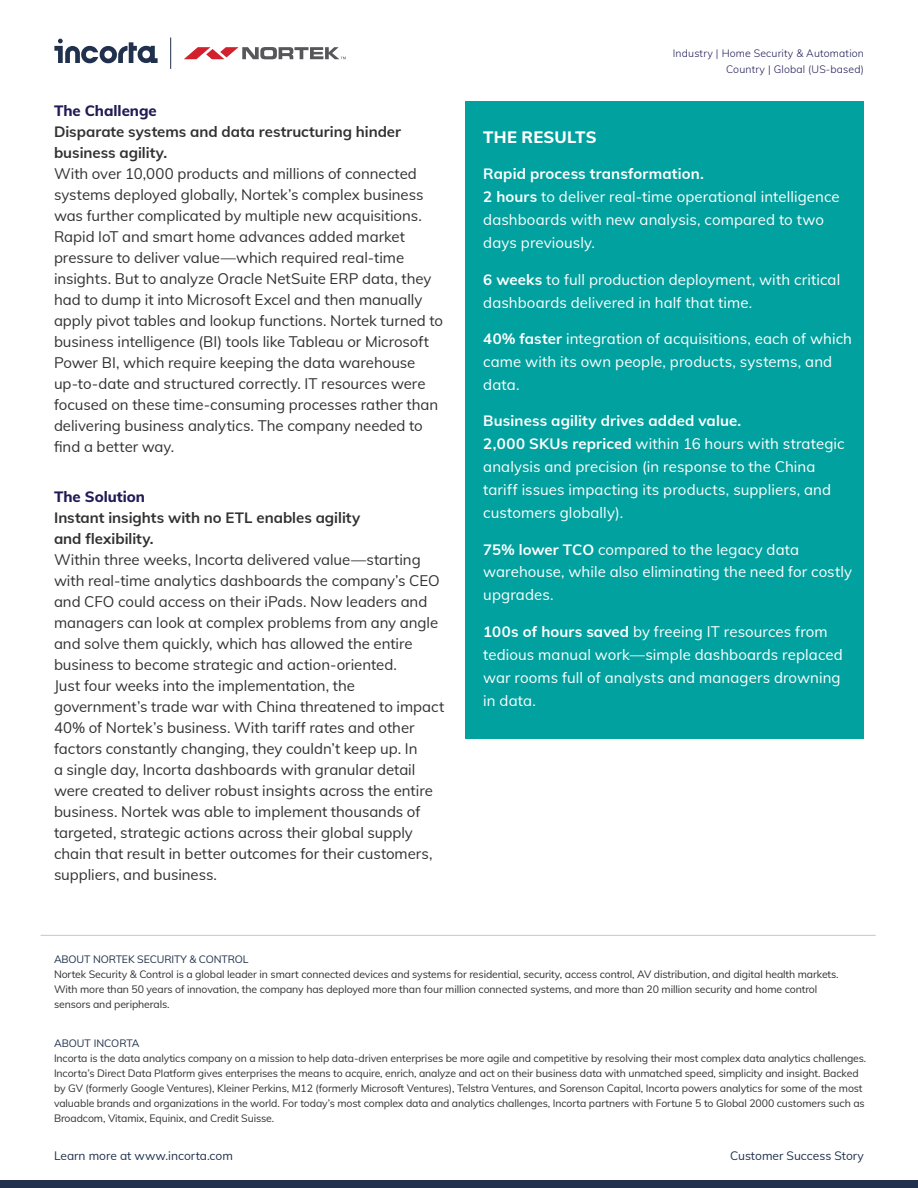
<style>
.page{position:relative;width:918px;height:1188px;background:#fff}
.page>*{position:absolute;margin:0;border:0;box-sizing:border-box;transform-origin:0 0}
.t1{font:800 16.5px "Mulish";letter-spacing:.015em;color:#fff}
.t2{font:15px/21px "Mulish";letter-spacing:-.005em;color:#323232}
.t3{font:15px/23px "Mulish";letter-spacing:.005em;color:#fff}
.t4{font:700 15px/21px "Mulish";color:#323232}
.t5{font:800 15px "Mulish";color:#201c55}
.t6{font:12px "Mulish";color:#21314d}
.t7{font:10.5px/15px "Mulish";letter-spacing:-.01em;color:#323232}
.t8{font:300 10.5px "Mulish";letter-spacing:.015em;color:#201c55}
.t9{font:10.5px "Mulish";letter-spacing:-.01em;color:#21314d}
.s1{font-weight:700}
</style>
<div class="page">
<div style="left:0;top:1180px;width:918px;height:8px;background:#21314d"></div>
<hr style="left:40px;top:935px;width:836px;height:1px;background:#c8c8c8">
<div style="left:466px;top:101px;width:398px;height:638px;background:#00a19e"></div>
<svg style="left:54px;top:39px;width:104px;height:24px"></svg>
<hr style="left:170px;top:38px;width:1px;height:31px;background:#21304d">
<svg style="left:184px;top:47px;width:162px;height:12px"></svg>
<p class="t5" style="left:54px;top:100px;width:104px">The Challenge</p>
<p class="t4" style="left:54px;top:120px;width:349px">Disparate systems and data restructuring hinder</p>
<p class="t4" style="left:54px;top:141px;width:115px">business agility.</p>
<p class="t2" style="left:54px;top:162px;width:391px">With over 10,000 products and millions of connected systems deployed globally, Nortek’s complex business was further complicated by multiple new acquisitions.<br>Rapid IoT and smart home advances added market pressure to deliver value—which required real-time insights. But to analyze Oracle NetSuite ERP data, they had to dump it into Microsoft Excel and then manually apply pivot tables and lookup functions. Nortek turned to business intelligence (BI) tools like Tableau or Microsoft Power BI, which require keeping the data warehouse up-to-date and structured correctly. IT resources were focused on these time-consuming processes rather than delivering business analytics. The company needed to find a better way.</p>
<p class="t5" style="left:54px;top:485px;width:93px">The Solution</p>
<p class="t4" style="left:54px;top:506px;width:308px">Instant insights with no ETL enables agility and flexibility.</p>
<p class="t2" style="left:54px;top:548px;width:387px">Within three weeks, Incorta delivered value—starting with real-time analytics dashboards the company’s CEO and CFO could access on their iPads. Now leaders and managers can look at complex problems from any angle and solve them quickly, which has allowed the entire business to become strategic and action-oriented.</p>
<p class="t2" style="left:54px;top:674px;width:392px">Just four weeks into the implementation, the government’s trade war with China threatened to impact 40% of Nortek’s business. With tariff rates and other factors constantly changing, they couldn’t keep up. In<br>a single day, Incorta dashboards with granular detail were created to deliver robust insights across the entire business. Nortek was able to implement thousands of targeted, strategic actions across their global supply chain that result in better outcomes for their customers, suppliers, and business.</p>
<p class="t8" style="left:673px;top:46px;width:193px">Industry | Home Security &amp; Automation</p>
<p class="t8" style="left:726px;top:62px;width:139px">Country | Global (US-based)</p>
<p class="t1" style="left:483px;top:125px;width:115px">THE RESULTS</p>
<p class="t3" style="left:483px;top:162px;width:358px"><span class="s1">Rapid process transformation.<br>2 hours</span> to deliver real-time operational intelligence dashboards with new analysis, compared to two days previously.</p>
<p class="t3" style="left:483px;top:267px;width:358px"><span class="s1">6 weeks</span> to full production deployment, with critical dashboards delivered in half that time.</p>
<p class="t3" style="left:483px;top:326px;width:370px"><span class="s1">40% faster</span> integration of acquisitions, each of which came with its own people, products, systems, and data.</p>
<p class="t3" style="left:483px;top:409px;width:363px"><span class="s1">Business agility drives added value.<br>2,000 SKUs repriced</span> within 16 hours with strategic analysis and precision (in response to the China tariff issues impacting its products, suppliers, and customers globally).</p>
<p class="t3" style="left:483px;top:537px;width:370px"><span class="s1">75% lower TCO</span> compared to the legacy data warehouse, while also eliminating the need for costly upgrades.</p>
<p class="t3" style="left:483px;top:619px;width:361px"><span class="s1">100s of hours saved</span> by freeing IT resources from tedious manual work—simple dashboards replaced war rooms full of analysts and managers drowning in data.</p>
<p class="t9" style="left:54px;top:952px;width:196px">ABOUT NORTEK SECURITY &amp; CONTROL</p>
<p class="t7" style="left:54px;top:966px;width:786px">Nortek Security &amp; Control is a global leader in smart connected devices and systems for residential, security, access control, AV distribution, and digital health markets.</p>
<p class="t7" style="left:54px;top:981px;width:765px">With more than 50 years of innovation, the company has deployed more than four million connected systems, and more than 20 million security and home control</p>
<p class="t7" style="left:54px;top:996px;width:117px">sensors and peripherals.</p>
<p class="t9" style="left:54px;top:1036px;width:87px">ABOUT INCORTA</p>
<p class="t7" style="left:54px;top:1050px;width:814px">Incorta is the data analytics company on a mission to help data-driven enterprises be more agile and competitive by resolving their most complex data analytics challenges.<br>Incorta’s Direct Data Platform gives enterprises the means to acquire, enrich, analyze and act on their business data with unmatched speed, simplicity and insight. Backed by GV (formerly Google Ventures), Kleiner Perkins, M12 (formerly Microsoft Ventures), Telstra Ventures, and Sorenson Capital, Incorta powers analytics for some of the most valuable brands and organizations in the world. For today’s most complex data and analytics challenges, Incorta partners with Fortune 5 to Global 2000 customers such as Broadcom, Vitamix, Equinix, and Credit Suisse.</p>
<p class="t6" style="left:54px;top:1147px;width:181px">Learn more at www.incorta.com</p>
<p class="t6" style="left:730px;top:1147px;width:135px">Customer Success Story</p>
</div>
